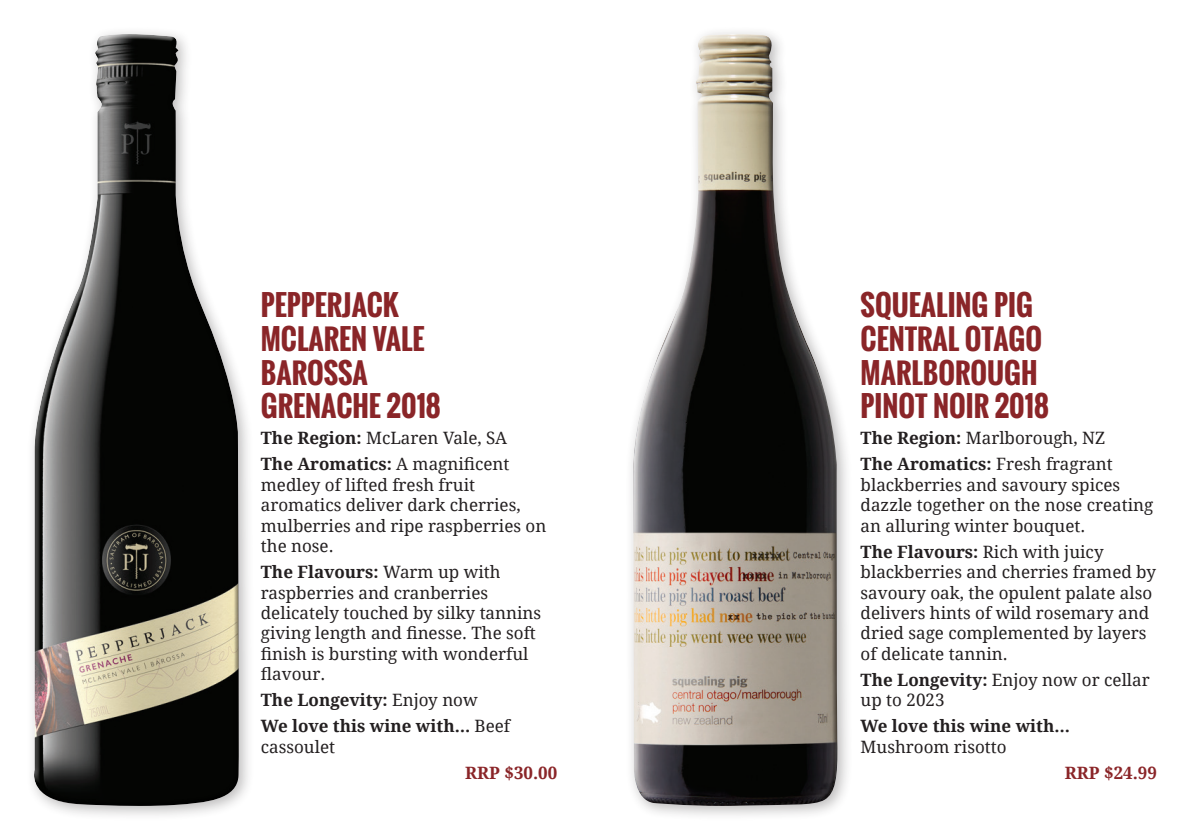
<style>
.page{position:relative;width:1191px;height:840px;background:#fff}
.page>*{position:absolute;margin:0;border:0;box-sizing:border-box;transform-origin:0 0}
.t1{font:700 28px/33.6px "Oswald";color:#8a2528}
.t2{font:17px/20.4px "Droid Serif";color:#231f20}
.t3{font:700 17px/20.4px "Droid Serif";color:#231f20}
.t4{font:700 17px "Droid Serif";color:#8a2528}
.s1{font-weight:700}
.s2{font-weight:400}
</style>
<div class="page">
<div style="left:625px;top:26px;width:228px;height:795px;background:#231f20;opacity:.3"></div>
<div style="left:634px;top:36px;width:206px;height:769px;background:#231f20;opacity:.75"></div>
<div style="left:26px;top:26px;width:229px;height:795px;background:#231f20;opacity:.3"></div>
<div style="left:34px;top:36px;width:208px;height:769px;background:#231f20;opacity:.75"></div>
<p class="t1" style="left:261px;top:288px;width:181px">PEPPERJACK<br>MCLAREN VALE<br>BAROSSA<br>GRENACHE 2018</p>
<p class="t2" style="left:261px;top:427px;width:248px"><span class="s1">The Region:</span> McLaren Vale, SA</p>
<p class="t2" style="left:261px;top:453px;width:287px"><span class="s1">The Aromatics:</span> A magnificent medley of lifted fresh fruit aromatics deliver dark cherries, mulberries and ripe raspberries on the nose.</p>
<p class="t2" style="left:261px;top:561px;width:282px"><span class="s1">The Flavours:</span> Warm up with raspberries and cranberries delicately touched by silky tannins giving length and finesse. The soft finish is bursting with wonderful flavour.</p>
<p class="t3" style="left:261px;top:689px;width:218px">The Longevity: <span class="s2">Enjoy now</span></p>
<p class="t3" style="left:261px;top:715px;width:251px">We love this wine with… <span class="s2">Beef cassoulet</span></p>
<p class="t4" style="left:465px;top:760px;width:93px">RRP $30.00</p>
<p class="t1" style="left:860px;top:288px;width:190px">SQUEALING PIG<br>CENTRAL OTAGO<br>MARLBOROUGH<br>PINOT NOIR 2018</p>
<p class="t2" style="left:860px;top:427px;width:246px"><span class="s1">The Region:</span> Marlborough, NZ</p>
<p class="t2" style="left:860px;top:453px;width:294px"><span class="s1">The Aromatics:</span> Fresh fragrant blackberries and savoury spices dazzle together on the nose creating an alluring winter bouquet.</p>
<p class="t2" style="left:860px;top:540px;width:297px"><span class="s1">The Flavours:</span> Rich with juicy blackberries and cherries framed by savoury oak, the opulent palate also delivers hints of wild rosemary and dried sage complemented by layers of delicate tannin.</p>
<p class="t2" style="left:860px;top:668px;width:291px"><span class="s1">The Longevity:</span> Enjoy now or cellar up to 2023</p>
<p class="t3" style="left:860px;top:715px;width:211px">We love this wine with…<br><span class="s2">Mushroom risotto</span></p>
<p class="t4" style="left:1065px;top:760px;width:93px">RRP $24.99</p>
</div>
